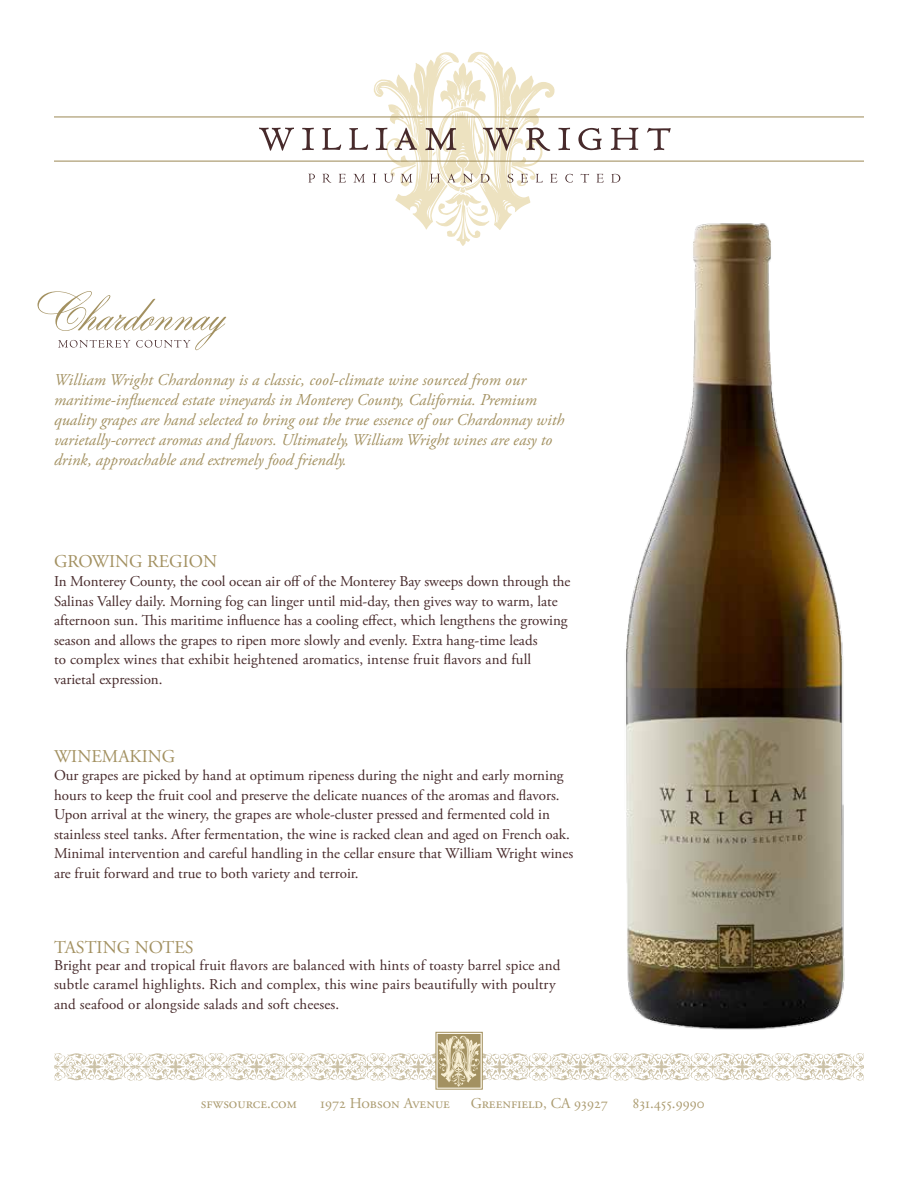
<style>
.page{position:relative;width:918px;height:1188px;background:#fff}
.page>*{position:absolute;margin:0;border:0;box-sizing:border-box;transform-origin:0 0}
.t1{font:18px "Adobe Garamond Regular SC";color:#a39161}
.t2{font:italic 16.5px/19.8px "Adobe Garamond Pro";color:#a39161}
.t3{font:15px/19.5px "Adobe Garamond Pro";color:#472a2b}
.t4{font:15px "Adobe Garamond Regular SC";color:#ac9c71}
</style>
<div class="page">
<img style="left:626px;top:223px;width:219px;height:807px">
<hr style="left:54px;top:161px;width:810px;height:1px;background:#a39161">
<hr style="left:54px;top:116px;width:810px;height:1px;background:#a39161">
<svg style="left:308px;top:174px;width:7px;height:9px"></svg>
<svg style="left:611px;top:174px;width:9px;height:9px"></svg>
<svg style="left:259px;top:128px;width:35px;height:23px"></svg>
<svg style="left:302px;top:128px;width:12px;height:22px"></svg>
<svg style="left:322px;top:52px;width:282px;height:194px"></svg>
<svg style="left:611px;top:128px;width:27px;height:22px"></svg>
<svg style="left:647px;top:128px;width:24px;height:22px"></svg>
<svg style="left:37px;top:291px;width:189px;height:59px"></svg>
<svg style="left:54px;top:1033px;width:810px;height:56px"></svg>
<p class="t2" style="left:54px;top:371px;width:512px">William Wright Chardonnay is a classic, cool-climate wine sourced from our maritime-influenced estate vineyards in Monterey County, California. Premium quality grapes are hand selected to bring out the true essence of our Chardonnay with varietally-correct aromas and flavors. Ultimately, William Wright wines are easy to drink, approachable and extremely food friendly.</p>
<p class="t1" style="left:54px;top:552px;width:165px">GROWING REGION</p>
<p class="t3" style="left:54px;top:572px;width:518px">In Monterey County, the cool ocean air off of the Monterey Bay sweeps down through the Salinas Valley daily. Morning fog can linger until mid-day, then gives way to warm, late afternoon sun. This maritime influence has a cooling effect, which lengthens the growing season and allows the grapes to ripen more slowly and evenly. Extra hang-time leads<br>to complex wines that exhibit heightened aromatics, intense fruit flavors and full varietal expression.</p>
<p class="t1" style="left:54px;top:746px;width:123px">WINEMAKING</p>
<p class="t3" style="left:54px;top:766px;width:521px">Our grapes are picked by hand at optimum ripeness during the night and early morning hours to keep the fruit cool and preserve the delicate nuances of the aromas and flavors.<br>Upon arrival at the winery, the grapes are whole-cluster pressed and fermented cold in stainless steel tanks. After fermentation, the wine is racked clean and aged on French oak.<br>Minimal intervention and careful handling in the cellar ensure that William Wright wines are fruit forward and true to both variety and terroir.</p>
<p class="t1" style="left:54px;top:937px;width:141px">TASTING NOTES</p>
<p class="t3" style="left:54px;top:956px;width:508px">Bright pear and tropical fruit flavors are balanced with hints of toasty barrel spice and subtle caramel highlights. Rich and complex, this wine pairs beautifully with poultry and seafood or alongside salads and soft cheeses.</p>
<p class="t4" style="left:201px;top:1095px;width:97px">sfwsource.com</p>
<p class="t4" style="left:320px;top:1095px;width:131px">1972 Hobson Avenue</p>
<p class="t4" style="left:471px;top:1095px;width:138px">Greenfield, CA 93927</p>
<p class="t4" style="left:633px;top:1095px;width:73px">831.455.9990</p>
</div>
